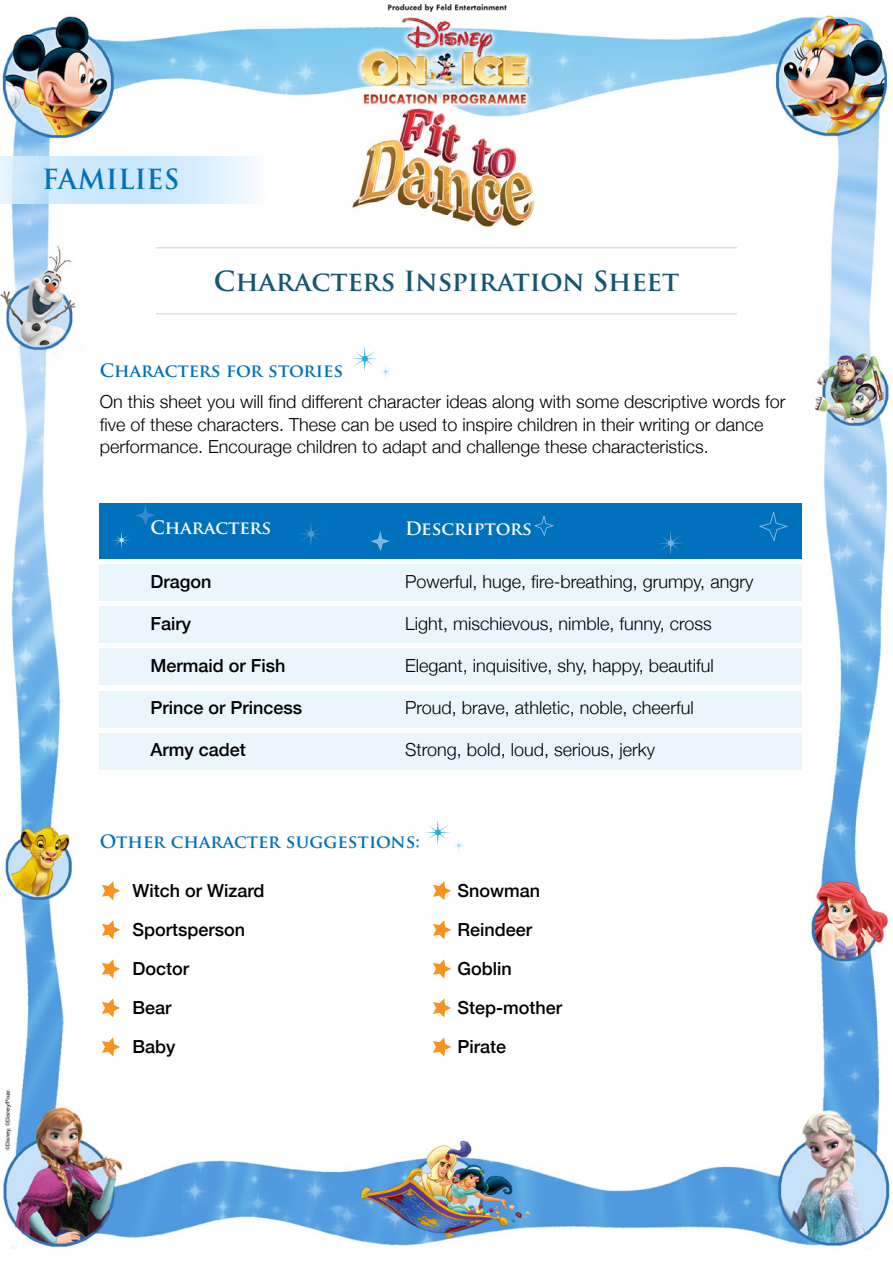
<style>
.page{position:relative;width:893px;height:1263px;background:#fff}
.page>*{position:absolute;margin:0;border:0;box-sizing:border-box;transform-origin:0 0}
.t1{font:700 27px "Trajan Pro";color:#155671}
.t2{font:700 27px "Trajan Pro";color:#0071bc}
.t3{font:300 18px/31.5px "Helvetica Neue";color:#000}
.t4{font:500 18px/39px "Helvetica Neue";color:#000}
.t5{font:700 18px "Trajan Pro";color:#0071bc}
.t6{font:700 18px "Trajan Pro";color:#fff}
.s1{font-family:"Trajan Pro";font-weight:700;color:#0071bc}
</style>
<div class="page">
<img style="left:0;top:14px;width:890px;height:1235px">
<img style="left:307px;top:5px;width:279px;height:259px">
<hr style="left:156px;top:247px;width:581px;height:1px;background:#0071bc">
<hr style="left:156px;top:313px;width:581px;height:2px;background:#0071bc">
<svg style="left:0;top:157px;width:269px;height:46px;background:#d6ecfe"></svg>
<div style="left:100px;top:564px;width:702px;height:37px;background:#eaf6fc"></div>
<div style="left:100px;top:606px;width:702px;height:37px;background:#eaf6fc"></div>
<div style="left:100px;top:649px;width:702px;height:36px;background:#eaf6fc"></div>
<div style="left:100px;top:691px;width:702px;height:36px;background:#eaf6fc"></div>
<div style="left:100px;top:733px;width:702px;height:37px;background:#eaf6fc"></div>
<div style="left:100px;top:503px;width:702px;height:55px;background:#0071bc"></div>
<svg style="left:759px;top:512px;width:28px;height:29px"></svg>
<svg style="left:300px;top:522px;width:22px;height:24px"></svg>
<svg style="left:658px;top:531px;width:25px;height:24px"></svg>
<svg style="left:370px;top:531px;width:20px;height:20px"></svg>
<svg style="left:113px;top:505px;width:42px;height:44px"></svg>
<svg style="left:534px;top:516px;width:20px;height:20px"></svg>
<svg style="left:351px;top:346px;width:42px;height:33px"></svg>
<svg style="left:424px;top:819px;width:42px;height:34px"></svg>
<svg style="left:102px;top:881px;width:18px;height:19px"></svg>
<svg style="left:102px;top:920px;width:18px;height:19px"></svg>
<svg style="left:102px;top:959px;width:18px;height:19px"></svg>
<svg style="left:102px;top:998px;width:18px;height:19px"></svg>
<svg style="left:102px;top:1037px;width:18px;height:19px"></svg>
<svg style="left:433px;top:881px;width:18px;height:19px"></svg>
<svg style="left:433px;top:920px;width:18px;height:19px"></svg>
<svg style="left:433px;top:959px;width:18px;height:19px"></svg>
<svg style="left:433px;top:998px;width:18px;height:19px"></svg>
<svg style="left:433px;top:1037px;width:18px;height:19px"></svg>
<p class="t2" style="left:42px;top:163px;width:139px">FAMILIES</p>
<p class="t1" style="left:214px;top:265px;width:467px">Characters Inspiration Sheet</p>
<p class="t3" style="left:100px;top:353px;width:687px"><span class="s1">Characters for stories<br></span>On this sheet you will find different character ideas along with some descriptive words for</p>
<p class="t3" style="left:100px;top:412px;width:665px;line-height:22.5px">five of these characters. These can be used to inspire children in their writing or dance performance. Encourage children to adapt and challenge these characteristics.</p>
<p class="t6" style="left:150px;top:516px;width:122px">Characters</p>
<p class="t6" style="left:405px;top:517px;width:128px">Descriptors</p>
<p class="t4" style="left:151px;top:561px;width:63px">Dragon</p>
<p class="t4" style="left:151px;top:603px;width:42px">Fairy</p>
<p class="t4" style="left:151px;top:645px;width:137px">Mermaid or Fish</p>
<p class="t4" style="left:151px;top:687px;width:153px">Prince or Princess</p>
<p class="t4" style="left:151px;top:729px;width:97px">Army cadet</p>
<p class="t3" style="left:405px;top:565px;width:350px">Powerful, huge, fire-breathing, grumpy, angry</p>
<p class="t3" style="left:405px;top:607px;width:308px">Light, mischievous, nimble, funny, cross</p>
<p class="t3" style="left:405px;top:649px;width:310px">Elegant, inquisitive, shy, happy, beautiful</p>
<p class="t3" style="left:405px;top:691px;width:290px">Proud, brave, athletic, noble, cheerful</p>
<p class="t3" style="left:405px;top:733px;width:252px">Strong, bold, loud, serious, jerky</p>
<p class="t5" style="left:100px;top:830px;width:322px">Other character suggestions:</p>
<p class="t4" style="left:132px;top:870px;width:134px">Witch or Wizard<br>Sportsperson<br>Doctor<br>Bear<br>Baby</p>
<p class="t4" style="left:457px;top:870px;width:106px">Snowman<br>Reindeer<br>Goblin<br>Step-mother<br>Pirate</p>
</div>
